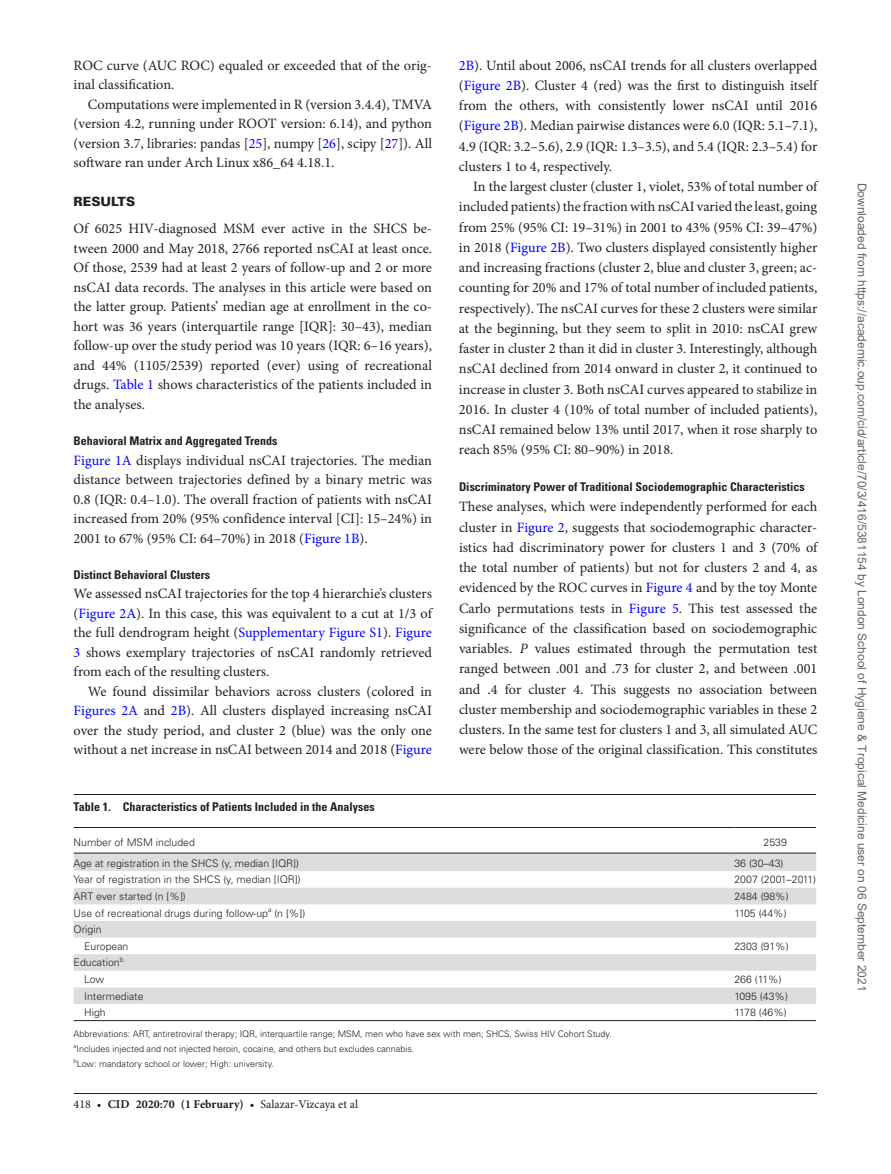
<style>
.page{position:relative;width:891px;height:1174px;background:#fff}
.page>*{position:absolute;margin:0;border:0;box-sizing:border-box;transform-origin:0 0}
.t1{font:14.25px/20.2px "Minion Pro";color:#231f20;text-align:justify}
.t2{font:900 12.75px "Univers LT Std";color:#231f20}
.t3{font:700 condensed 12px "Univers LT Std";color:#231f20}
.t4{font:12px "Arial";color:#666}
.t5{font:12px "Minion Pro";color:#231f20}
.t6{font:300 10.5px/16.6px "Univers LT Std";color:#231f20}
.t7{font:300 9px/15px "Univers LT Std";color:#231f20}
.s1{color:#00f}
.s2{font-style:italic}
.s3{font-weight:700}
</style>
<div class="page">
<hr style="left:74px;top:1093px;width:743px;height:1px;background:#231f20">
<hr style="left:74px;top:794px;width:742px;height:1px;background:#231f20">
<svg style="left:74px;top:854px;width:742px;height:150px;fill:#dcdddf"></svg>
<hr style="left:74px;top:827px;width:660px;height:1px;background:#231f20">
<hr style="left:74px;top:853px;width:660px;height:1px;background:#231f20">
<hr style="left:734px;top:827px;width:82px;height:1px;background:#231f20">
<hr style="left:734px;top:853px;width:82px;height:1px;background:#231f20">
<hr style="left:74px;top:1020px;width:660px;height:1px;background:#231f20">
<hr style="left:734px;top:1020px;width:82px;height:1px;background:#231f20">
<p class="t1" style="left:74px;top:55px;width:360px;line-height:19.5px">ROC curve (AUC ROC) equaled or exceeded that of the orig&shy;inal classification.</p>
<p class="t1" style="left:74px;top:95px;width:360px;line-height:19.5px;text-indent:14px">Computations were implemented in R (version 3.4.4), TMVA (version 4.2, running under ROOT version: 6.14), and python (version 3.7, libraries: pandas [<span class="s1">25</span>], numpy [<span class="s1">26</span>], scipy [<span class="s1">27</span>]). All software ran under Arch Linux x86_64 4.18.1.</p>
<p class="t2" style="left:74px;top:194px;width:63px">RESULTS</p>
<p class="t1" style="left:74px;top:219px;width:360px;line-height:19.5px">Of 6025 HIV-diagnosed MSM ever active in the SHCS be&shy;tween 2000 and May 2018, 2766 reported nsCAI at least once.<br>Of those, 2539 had at least 2 years of follow-up and 2 or more nsCAI data records. The analyses in this article were based on the latter group. Patients’ median age at enrollment in the co&shy;hort was 36 years (interquartile range [IQR]: 30–43), median follow-up over the study period was 10 years (IQR: 6–16 years), and 44% (1105/2539) reported (ever) using of recreational drugs. <span class="s1">Table 1</span> shows characteristics of the patients included in the analyses.</p>
<p class="t3" style="left:74px;top:433px;width:205px">Behavioral Matrix and Aggregated Trends</p>
<p class="t1" style="left:74px;top:450px;width:360px;line-height:19.5px"><span class="s1">Figure 1A</span> displays individual nsCAI trajectories. The median distance between trajectories defined by a binary metric was 0.8 (IQR: 0.4–1.0). The overall fraction of patients with nsCAI increased from 20% (95% confidence interval [CI]: 15–24%) in 2001 to 67% (95% CI: 64–70%) in 2018 (<span class="s1">Figure 1B</span>).</p>
<p class="t3" style="left:74px;top:567px;width:138px">Distinct Behavioral Clusters</p>
<p class="t1" style="left:74px;top:584px;width:360px;line-height:19.5px">We assessed nsCAI trajectories for the top 4 hierarchie’s clusters (<span class="s1">Figure 2A</span>). In this case, this was equivalent to a cut at 1/3 of the full dendrogram height (<span class="s1">Supplementary Figure S1</span>). <span class="s1">Figure 3</span> shows exemplary trajectories of nsCAI randomly retrieved from each of the resulting clusters.</p>
<p class="t1" style="left:74px;top:681px;width:360px;line-height:19.5px;text-indent:14px">We found dissimilar behaviors across clusters (colored in <span class="s1">Figures 2A</span> and <span class="s1">2B</span>). All clusters displayed increasing nsCAI over the study period, and cluster 2 (blue) was the only one without a net increase in nsCAI between 2014 and 2018 (<span class="s1">Figure</span></p>
<p class="t1" style="left:459px;top:55px;width:360px"><span class="s1">2B</span>). Until about 2006, nsCAI trends for all clusters overlapped (<span class="s1">Figure 2B</span>). Cluster 4 (red) was the first to distinguish itself from the others, with consistently lower nsCAI until 2016 (<span class="s1">Figure 2B</span>). Median pairwise distances were 6.0 (IQR: 5.1–7.1), 4.9 (IQR: 3.2–5.6), 2.9 (IQR: 1.3–3.5), and 5.4 (IQR: 2.3–5.4) for clusters 1 to 4, respectively.</p>
<p class="t1" style="left:459px;top:177px;width:360px;text-indent:14px">In the largest cluster (cluster 1, violet, 53% of total number of included patients) the fraction with nsCAI varied the least, going from 25% (95% CI: 19–31%) in 2001 to 43% (95% CI: 39–47%) in 2018 (<span class="s1">Figure 2B</span>). Two clusters displayed consistently higher and increasing fractions (cluster 2, blue and cluster 3, green; ac&shy;counting for 20% and 17% of total number of included patients, respectively). The nsCAI curves for these 2 clusters were similar at the beginning, but they seem to split in 2010: nsCAI grew faster in cluster 2 than it did in cluster 3. Interestingly, although nsCAI declined from 2014 onward in cluster 2, it continued to increase in cluster 3. Both nsCAI curves appeared to stabilize in 2016. In cluster 4 (10% of total number of included patients), nsCAI remained below 13% until 2017, when it rose sharply to reach 85% (95% CI: 80–90%) in 2018.</p>
<p class="t3" style="left:459px;top:479px;width:347px">Discriminatory Power of Traditional Sociodemographic Characteristics</p>
<p class="t1" style="left:459px;top:497px;width:360px">These analyses, which were independently performed for each cluster in <span class="s1">Figure 2</span>, suggests that sociodemographic character&shy;istics had discriminatory power for clusters 1 and 3 (70% of the total number of patients) but not for clusters 2 and 4, as evidenced by the ROC curves in <span class="s1">Figure 4</span> and by the toy Monte Carlo permutations tests in <span class="s1">Figure 5</span>. This test assessed the significance of the classification based on sociodemographic variables. <span class="s2">P</span> values estimated through the permutation test ranged between .001 and .73 for cluster 2, and between .001 and .4 for cluster 4. This suggests no association between cluster membership and sociodemographic variables in these 2 clusters. In the same test for clusters 1 and 3, all simulated AUC were below those of the original classification. This constitutes</p>
<p class="t3" style="left:74px;top:800px;width:303px">Table 1. Characteristics of Patients Included in the Analyses</p>
<p class="t6" style="left:74px;top:834px;width:123px">Number of MSM included</p>
<p class="t6" style="left:764px;top:834px;width:25px">2539</p>
<p class="t6" style="left:74px;top:855px;width:227px">Age at registration in the SHCS (y, median [IQR])</p>
<p class="t6" style="left:734px;top:855px;width:51px">36 (30–43)</p>
<p class="t6" style="left:74px;top:871px;width:229px">Year of registration in the SHCS (y, median [IQR])</p>
<p class="t6" style="left:734px;top:871px;width:83px">2007 (2001–2011)</p>
<p class="t6" style="left:74px;top:888px;width:114px">ART ever started (n [%])</p>
<p class="t6" style="left:734px;top:888px;width:56px">2484 (98%)</p>
<p class="t6" style="left:74px;top:904px;width:233px">Use of recreational drugs during follow-up<sup>a</sup> (n [%])</p>
<p class="t6" style="left:734px;top:904px;width:54px">1105 (44%)</p>
<p class="t6" style="left:84px;top:921px;width:46px;text-indent:-10px">Origin<br>European</p>
<p class="t6" style="left:734px;top:938px;width:56px">2303 (91%)</p>
<p class="t6" style="left:84px;top:954px;width:41px;text-indent:-10px">Education<sup>b<br></sup>Low</p>
<p class="t6" style="left:734px;top:971px;width:49px">266 (11%)</p>
<p class="t6" style="left:84px;top:987px;width:61px">Intermediate</p>
<p class="t6" style="left:734px;top:987px;width:55px">1095 (43%)</p>
<p class="t6" style="left:84px;top:1004px;width:23px">High</p>
<p class="t6" style="left:734px;top:1004px;width:54px">1178 (46%)</p>
<p class="t7" style="left:74px;top:1027px;width:540px">Abbreviations: ART, antiretroviral therapy; IQR, interquartile range; MSM, men who have sex with men; SHCS, Swiss HIV Cohort Study. <sup>a</sup>Includes injected and not injected heroin, cocaine, and others but excludes cannabis.<br><sup>b</sup>Low: mandatory school or lower; High: university.</p>
<p class="t5" style="left:74px;top:1096px;width:286px">418 • <span class="s3">cid 2020:70 (1 February)</span> • Salazar-Vizcaya et al</p>
<p class="t4" style="left:866px;top:183px;width:810px;rotate:90deg">Downloaded from https://academic.oup.com/cid/article/70/3/416/5381154 by London School of Hygiene &amp; Tropical Medicine user on 06 September 2021</p>
</div>
